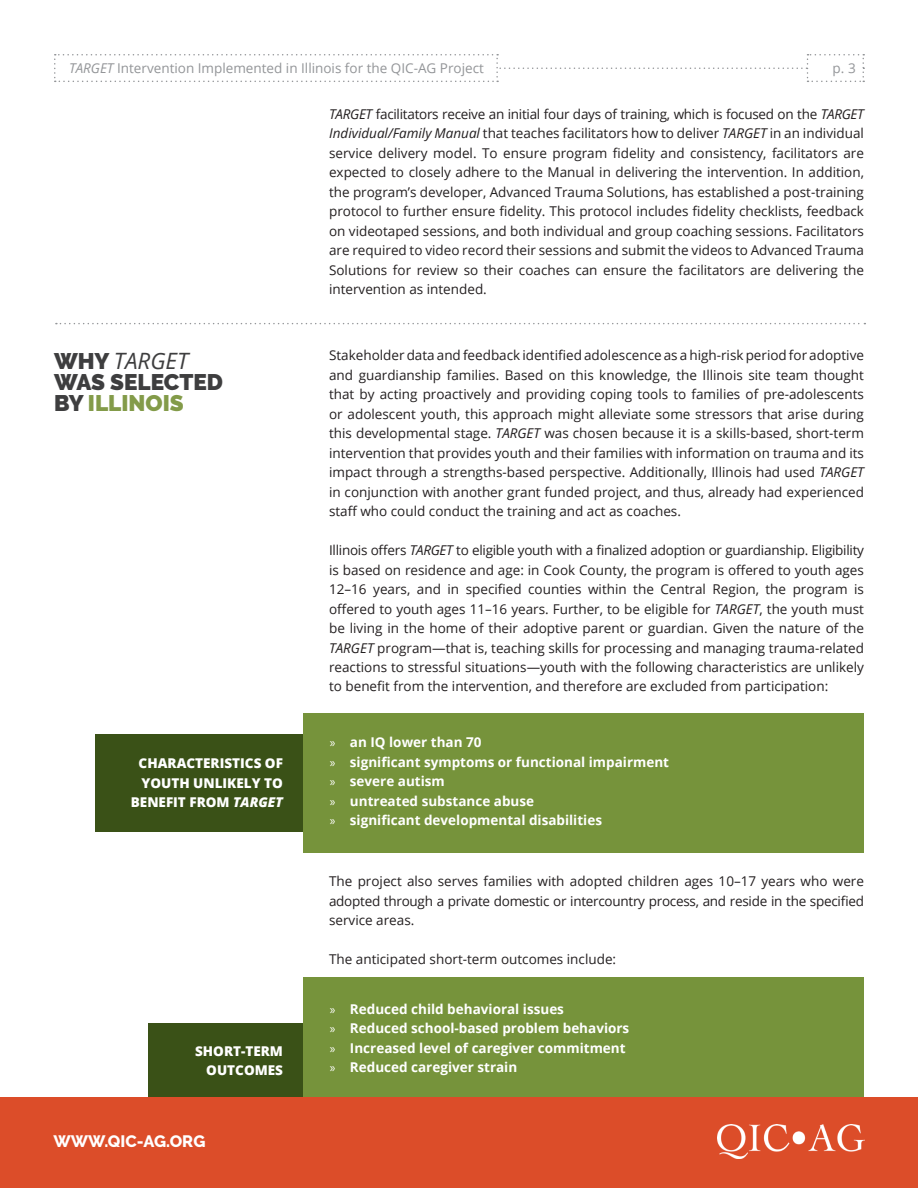
<style>
.page{position:relative;width:918px;height:1188px;background:#fff}
.page>*{position:absolute;margin:0;border:0;box-sizing:border-box;transform-origin:0 0}
.t1{font:900 22.5px/21px "Raleway";color:#3e3e3f}
.t2{font:italic 22.5px "Open Sans";color:#3e3e3f}
.t3{font:800 16.5px "Raleway";color:#fff}
.t4{font:13.5px/19.5px "Open Sans";color:#231f20;text-align:justify}
.t5{font:700 13.5px/19.5px "Open Sans";color:#fff}
.t6{font:800 13.5px/19.5px "Open Sans";color:#fff;text-align:right}
.t7{font:13.5px "Open Sans";color:#939598}
.t8{font:13.5px "Open Sans";color:#fff}
.s1{font-style:italic}
.s2{font-family:"Raleway";font-weight:900;font-style:normal}
.s3{color:#839b49}
.s4{font-family:"Myriad Pro";font-weight:400}
</style>
<div class="page">
<svg style="left:54px;top:54px;width:810px;height:28px"></svg>
<div style="left:96px;top:734px;width:207px;height:97px;background:#3a5117"></div>
<div style="left:148px;top:1023px;width:155px;height:75px;background:#3a5117"></div>
<svg style="left:56px;top:323px;width:809px;height:1px"></svg>
<div style="left:303px;top:713px;width:561px;height:140px;background:#76933b"></div>
<div style="left:303px;top:978px;width:561px;height:124px;background:#76933b"></div>
<div style="left:0;top:1097px;width:918px;height:91px;background:#dc4d29"></div>
<img style="left:718px;top:1125px;width:147px;height:33px">
<p class="t7" style="left:69px;top:59px;width:416px"><span class="s1">TARGET</span> Intervention Implemented in Illinois for the QIC-AG Project</p>
<p class="t7" style="left:833px;top:59px;width:25px">p. 3</p>
<h1 class="t2" style="left:54px;top:345px;width:136px"><span class="s2">WHY</span> TARGET</h1>
<h1 class="t1" style="left:54px;top:371px;width:171px">WAS SELECTED<br>BY <span class="s3">ILLINOIS</span></h1>
<p class="t6" style="left:131px;top:753px;width:154px">CHARACTERISTICS OF<br>YOUTH UNLIKELY TO<br>BENEFIT FROM <span class="s1">TARGET</span></p>
<p class="t6" style="left:195px;top:1040px;width:89px">SHORT-TERM<br>OUTCOMES</p>
<p class="t3" style="left:53px;top:1132px;width:153px">WWW.QIC-AG.ORG</p>
<p class="t4" style="left:329px;top:104px;width:536px"><span class="s1">TARGET</span> facilitators receive an initial four days of training, which is focused on the <span class="s1">TARGET Individual/Family Manual</span> that teaches facilitators how to deliver <span class="s1">TARGET</span> in an individual service delivery model. To ensure program fidelity and consistency, facilitators are expected to closely adhere to the Manual in delivering the intervention. In addition, the program’s developer, Advanced Trauma Solutions, has established a post-training protocol to further ensure fidelity. This protocol includes fidelity checklists, feedback on videotaped sessions, and both individual and group coaching sessions. Facilitators are required to video record their sessions and submit the videos to Advanced Trauma Solutions for review so their coaches can ensure the facilitators are delivering the intervention as intended.</p>
<p class="t4" style="left:329px;top:345px;width:536px">Stakeholder data and feedback identified adolescence as a high-risk period for adoptive and guardianship families. Based on this knowledge, the Illinois site team thought that by acting proactively and providing coping tools to families of pre-adolescents or adolescent youth, this approach might alleviate some stressors that arise during this developmental stage. <span class="s1">TARGET</span> was chosen because it is a skills-based, short-term intervention that provides youth and their families with information on trauma and its impact through a strengths-based perspective. Additionally, Illinois had used <span class="s1">TARGET </span>in conjunction with another grant funded project, and thus, already had experienced staff who could conduct the training and act as coaches.</p>
<p class="t4" style="left:329px;top:540px;width:536px">Illinois offers <span class="s1">TARGET</span> to eligible youth with a finalized adoption or guardianship. Eligibility is based on residence and age: in Cook County, the program is offered to youth ages 12–16 years, and in specified counties within the Central Region, the program is offered to youth ages 11–16 years. Further, to be eligible for <span class="s1">TARGET</span>, the youth must be living in the home of their adoptive parent or guardian. Given the nature of the <span class="s1">TARGET</span> program—that is, teaching skills for processing and managing trauma-related reactions to stressful situations—youth with the following characteristics are unlikely to benefit from the intervention, and therefore are excluded from participation:</p>
<p class="t5" style="left:330px;top:732px;width:341px"><span class="s4">»</span> an IQ lower than 70<br><span class="s4">»</span> significant symptoms or functional impairment <span class="s4">»</span> severe autism<br><span class="s4">»</span> untreated substance abuse<br><span class="s4">»</span> significant developmental disabilities</p>
<p class="t8" style="left:329px;top:736px;width:7px">•</p>
<p class="t8" style="left:383px;top:736px;width:93px">severe autism;</p>
<p class="t8" style="left:329px;top:755px;width:7px">•</p>
<p class="t8" style="left:383px;top:755px;width:194px">untreated substance abuse; or</p>
<p class="t8" style="left:329px;top:775px;width:7px">•</p>
<p class="t4" style="left:329px;top:871px;width:536px">The project also serves families with adopted children ages 10–17 years who were adopted through a private domestic or intercountry process, and reside in the specified service areas.</p>
<p class="t4" style="left:329px;top:949px;width:289px">The anticipated short-term outcomes include:</p>
<p class="t5" style="left:330px;top:999px;width:301px"><span class="s4">»</span> Reduced child behavioral issues<br><span class="s4">»</span> Reduced school-based problem behaviors <span class="s4">»</span> Increased level of caregiver commitment <span class="s4">»</span> Reduced caregiver strain</p>
</div>
